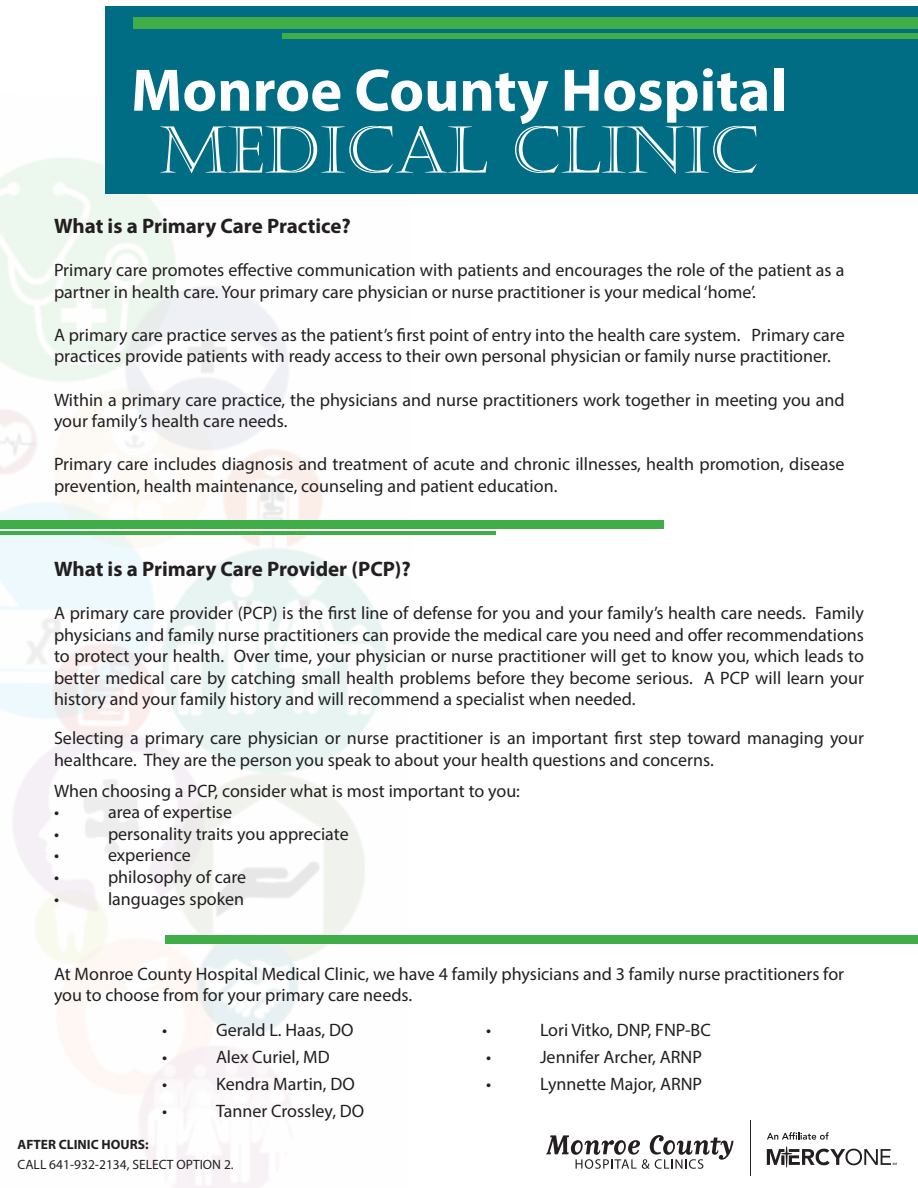
<style>
.page{position:relative;width:918px;height:1188px;background:#fff}
.page>*{position:absolute;margin:0;border:0;box-sizing:border-box;transform-origin:0 0}
.t1{font:64.5px "Castellar";color:#fff}
.t2{font:700 60.45px "Myriad Pro";color:#fff}
.t3{font:700 21px "Myriad Pro";color:#231f20}
.t4{font:18px/21.6px "Myriad Pro";color:#231f20}
.Interior_Titles{font:13.5px "Myriad Pro";color:#231f20}
.Interior_Titles-2{font:700 13.5px "Myriad Pro";color:#231f20}
</style>
<div class="page">
<img style="left:0;top:94px;width:412px;height:1094px">
<div style="left:106px;top:6px;width:812px;height:188px;background:#006d84"></div>
<div style="left:134px;top:17px;width:784px;height:12px;background:#41ad49"></div>
<div style="left:283px;top:33px;width:635px;height:6px;background:#41ad49"></div>
<div style="left:165px;top:935px;width:753px;height:9px;background:#41ad49"></div>
<div style="left:0;top:520px;width:663px;height:9px;background:#41ad49"></div>
<hr style="left:0;top:532px;width:495px;height:3px;background:#41ad49">
<hr style="left:750px;top:1120px;width:1px;height:56px;background:#231f20">
<svg style="left:767px;top:1147px;width:130px;height:20px"></svg>
<svg style="left:767px;top:1132px;width:62px;height:8px"></svg>
<svg style="left:546px;top:1135px;width:188px;height:34px"></svg>
<p class="t2" style="left:131px;top:51px;width:657px">Monroe County Hospital</p>
<p class="t1" style="left:160px;top:113px;width:601px">MEDICAL CLINIC</p>
<p class="t3" style="left:54px;top:212px;width:298px">What is a Primary Care Practice?</p>
<p class="t4" style="left:54px;top:259px;width:792px">Primary care promotes effective communication with patients and encourages the role of the patient as a partner in health care. Your primary care physician or nurse practitioner is your medical ‘home’.</p>
<p class="t4" style="left:54px;top:324px;width:792px">A primary care practice serves as the patient’s first point of entry into the health care system. Primary care practices provide patients with ready access to their own personal physician or family nurse practitioner.</p>
<p class="t4" style="left:54px;top:388px;width:792px">Within a primary care practice, the physicians and nurse practitioners work together in meeting you and your family’s health care needs.</p>
<p class="t4" style="left:54px;top:453px;width:792px">Primary care includes diagnosis and treatment of acute and chronic illnesses, health promotion, disease prevention, health maintenance, counseling and patient education.</p>
<p class="t3" style="left:54px;top:555px;width:358px">What is a Primary Care Provider (PCP)?</p>
<p class="t4" style="left:54px;top:602px;width:812px;text-align:justify">A primary care provider (PCP) is the first line of defense for you and your family’s health care needs. Family physicians and family nurse practitioners can provide the medical care you need and offer recommendations to protect your health. Over time, your physician or nurse practitioner will get to know you, which leads to better medical care by catching small health problems before they become serious. A PCP will learn your history and your family history and will recommend a specialist when needed.</p>
<p class="t4" style="left:54px;top:727px;width:811px">Selecting a primary care physician or nurse practitioner is an important first step toward managing your healthcare. They are the person you speak to about your health questions and concerns.</p>
<p class="t4" style="left:54px;top:779px;width:468px">When choosing a PCP, consider what is most important to you:</p>
<p class="t4" style="left:54px;top:801px;width:7px">•</p>
<p class="t4" style="left:108px;top:801px;width:126px">area of expertise</p>
<p class="t4" style="left:54px;top:823px;width:7px">•</p>
<p class="t4" style="left:108px;top:823px;width:242px">personality traits you appreciate</p>
<p class="t4" style="left:54px;top:844px;width:7px">•</p>
<p class="t4" style="left:108px;top:844px;width:84px">experience</p>
<p class="t4" style="left:54px;top:866px;width:7px">•</p>
<p class="t4" style="left:108px;top:866px;width:140px">philosophy of care</p>
<p class="t4" style="left:54px;top:887px;width:7px">•</p>
<p class="t4" style="left:108px;top:887px;width:138px">languages spoken</p>
<p class="t4" style="left:54px;top:962px;width:792px">At Monroe County Hospital Medical Clinic, we have 4 family physicians and 3 family nurse practitioners for you to choose from for your primary care needs.</p>
<p class="t4" style="left:162px;top:1019px;width:7px">•</p>
<p class="t4" style="left:216px;top:1019px;width:139px">Gerald L. Haas, DO</p>
<p class="t4" style="left:486px;top:1019px;width:7px">•</p>
<p class="t4" style="left:540px;top:1019px;width:172px">Lori Vitko, DNP, FNP-BC</p>
<p class="t4" style="left:162px;top:1046px;width:7px">•</p>
<p class="t4" style="left:216px;top:1046px;width:115px">Alex Curiel, MD</p>
<p class="t4" style="left:486px;top:1046px;width:7px">•</p>
<p class="t4" style="left:540px;top:1046px;width:163px">Jennifer Archer, ARNP</p>
<p class="t4" style="left:162px;top:1073px;width:7px">•</p>
<p class="t4" style="left:216px;top:1073px;width:140px">Kendra Martin, DO</p>
<p class="t4" style="left:486px;top:1073px;width:7px">•</p>
<p class="t4" style="left:540px;top:1073px;width:164px">Lynnette Major, ARNP</p>
<p class="t4" style="left:162px;top:1100px;width:7px">•</p>
<p class="t4" style="left:216px;top:1100px;width:150px">Tanner Crossley, DO</p>
<p class="Interior_Titles-2" style="left:18px;top:1135px;width:133px">AFTER CLINIC HOURS:</p>
<p class="Interior_Titles" style="left:18px;top:1156px;width:218px">CALL 641-932-2134, SELECT OPTION 2.</p>
</div>
